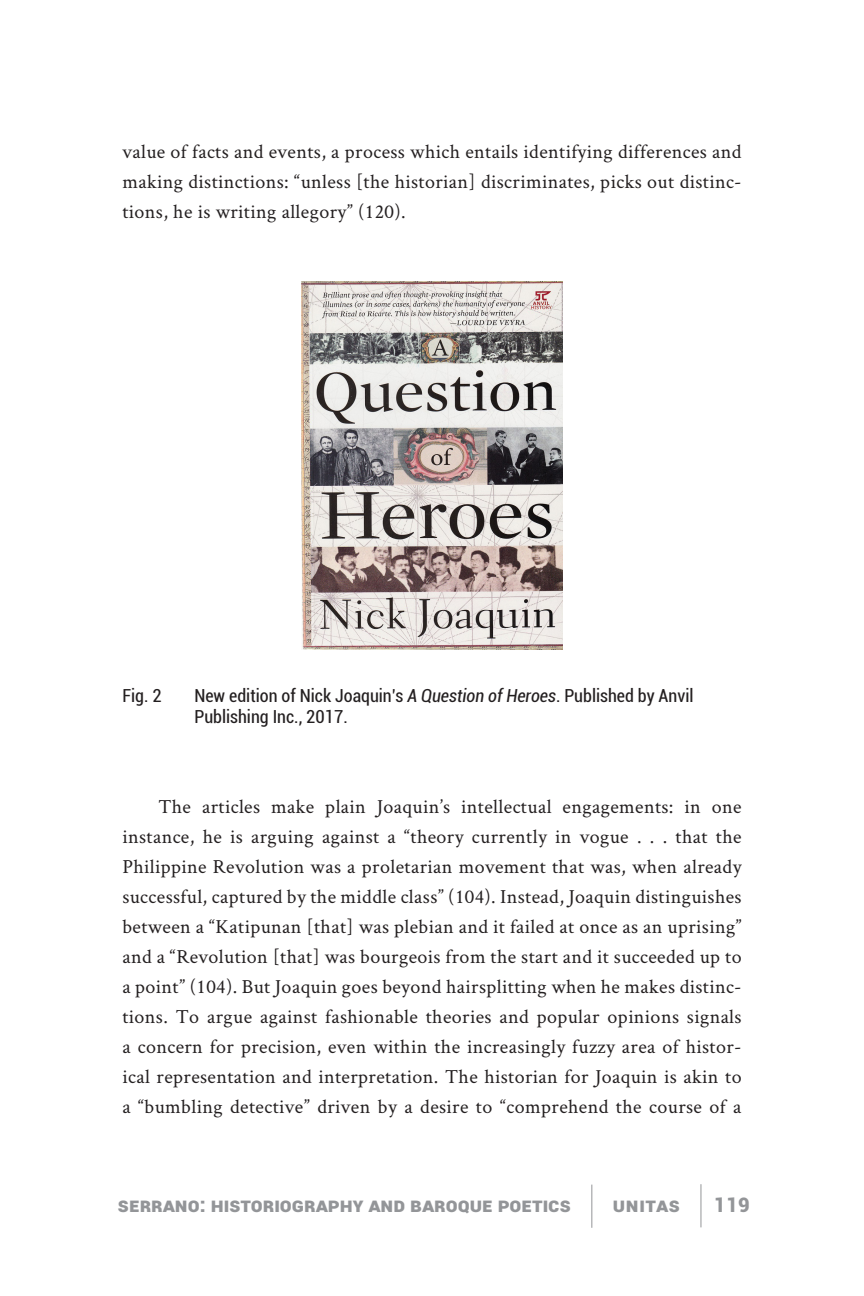
<style>
.page{position:relative;width:864px;height:1296px;background:#fff}
.page>*{position:absolute;margin:0;border:0;box-sizing:border-box;transform-origin:0 0}
.MAIN_TEXT{font:20px/30px "Crimson Text";letter-spacing:.02em;color:#231f20;text-align:justify}
.MAIN_TEXT_No_Indent{font:20px/30px "Crimson Text";letter-spacing:.02em;color:#231f20;text-align:justify}
.t1{font:900 20px "Roboto";color:#939598}
.Figure_Caption{font:condensed 18px/21.6px "Roboto";color:#231f20}
.s1{font-style:italic}
</style>
<div class="page">
<hr style="left:592px;top:1185px;width:1px;height:43px;background:#939598">
<hr style="left:701px;top:1184px;width:1px;height:43px;background:#939598">
<img style="left:302px;top:281px;width:260px;height:368px">
<p class="MAIN_TEXT_No_Indent" style="left:122px;top:136px;width:621px">value of facts and events, a process which entails identifying differences and making distinctions: “unless [the historian] discriminates, picks out distinc&shy;tions, he is writing allegory” (120).</p>
<p class="Figure_Caption" style="left:122px;top:684px;width:41px">Fig. 2</p>
<p class="Figure_Caption" style="left:194px;top:684px;width:501px">New edition of Nick Joaquin’s <span class="s1">A Question of Heroes</span>. Published by Anvil<br>Publishing Inc., 2017.</p>
<p class="MAIN_TEXT" style="left:122px;top:791px;width:621px;text-indent:36px">The articles make plain Joaquin’s intellectual engagements: in one instance, he is arguing against a “theory currently in vogue . . . that the Philippine Revolution was a proletarian movement that was, when already successful, captured by the middle class” (104). Instead, Joaquin distinguishes between a “Katipunan [that] was plebian and it failed at once as an uprising” and a “Revolution [that] was bourgeois from the start and it succeeded up to a point” (104). But Joaquin goes beyond hairsplitting when he makes distinc&shy;tions. To argue against fashionable theories and popular opinions signals a concern for precision, even within the increasingly fuzzy area of histor&shy;ical representation and interpretation. The historian for Joaquin is akin to a “bumbling detective” driven by a desire to “comprehend the course of a</p>
<p class="t1" style="left:118px;top:1191px;width:454px">SERRANO: HISTORIOGRAPHY AND BAROQUE POETICS</p>
<p class="t1" style="left:613px;top:1191px;width:69px">UNITAS</p>
<p class="t1" style="left:714px;top:1191px;width:37px">119</p>
</div>
